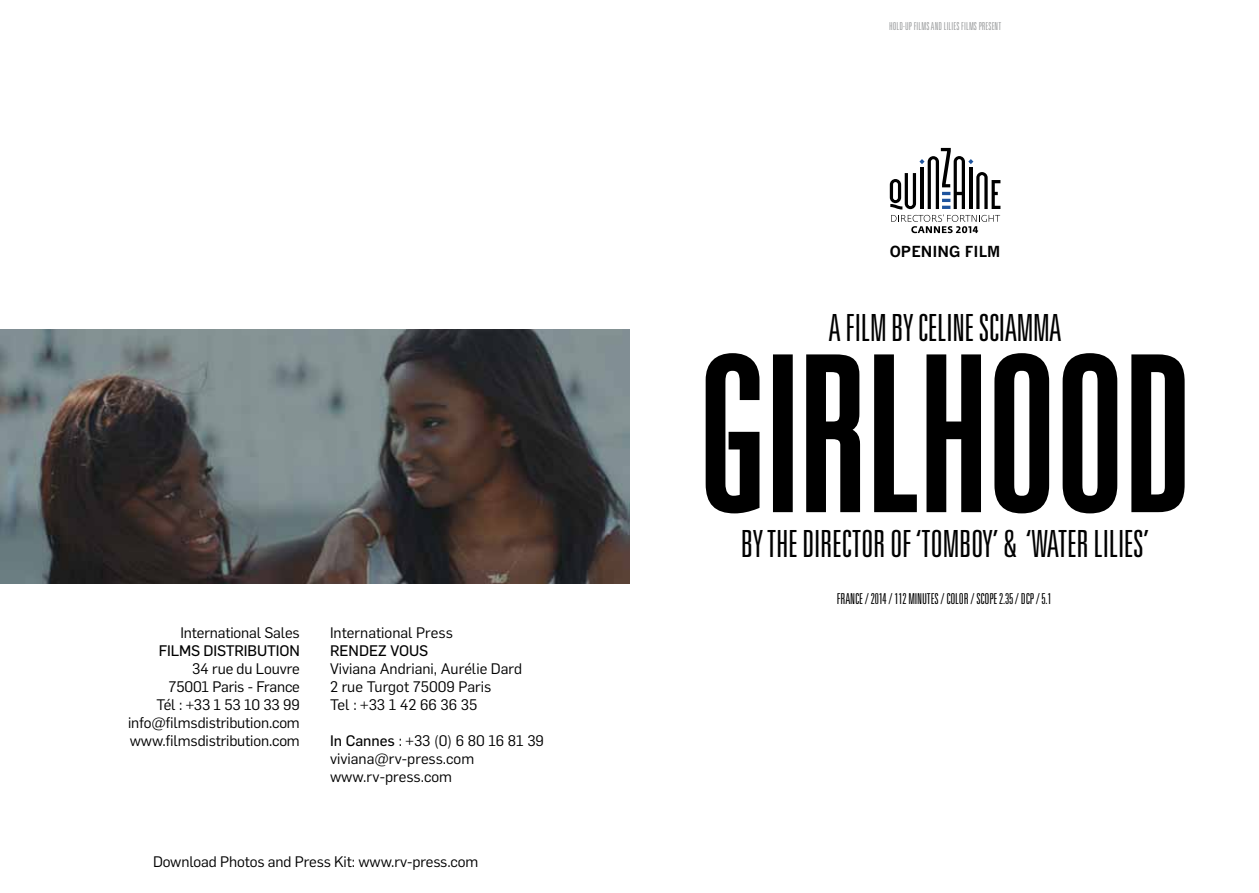
<style>
.page{position:relative;width:1259px;height:893px;background:#fff}
.page>*{position:absolute;margin:0;border:0;box-sizing:border-box;transform-origin:0 0}
.t1{font:300 ultra-condensed 37.35px "Univers LT";letter-spacing:-.01em;color:#000}
.t2{font:15px/18px "Flama";letter-spacing:-.01em;color:#000}
.t3{font:300 ultra-condensed 15px "Univers LT";letter-spacing:-.01em;color:#000}
.t4{font:15px "Flama Basic";letter-spacing:-.01em;color:#000}
.t5{font:700 14.85px "News Gothic";color:#000}
.t6{font:300 ultra-condensed 10.95px "Univers LT";letter-spacing:.01em;color:#9c9e9f}
.s1{font-family:"Flama Basic"}
</style>
<div class="page">
<svg style="left:705px;top:353px;width:479px;height:160px;fill:#000"></svg>
<svg style="left:890px;top:148px;width:110px;height:85px"></svg>
<img style="left:0;top:329px;width:629px;height:254px">
<p class="t2" style="left:180px;top:622px;width:121px">International Sales</p>
<p class="t4" style="left:159px;top:640px;width:143px">FILMS DISTRIBUTION</p>
<p class="t2" style="left:128px;top:658px;width:173px;text-align:right">34 rue du Louvre<br>75001 Paris - France<br>Tél : +33 1 53 10 33 99 info@filmsdistribution.com www.filmsdistribution.com</p>
<p class="t2" style="left:330px;top:622px;width:124px">International Press</p>
<p class="t4" style="left:330px;top:640px;width:100px">RENDEZ VOUS</p>
<p class="t2" style="left:330px;top:658px;width:194px">Viviana Andriani, Aurélie Dard<br>2 rue Turgot 75009 Paris<br>Tel : +33 1 42 66 36 35</p>
<p class="t2" style="left:330px;top:730px;width:215px"><span class="s1">In Cannes</span> : +33 (0) 6 80 16 81 39 viviana@rv-press.com www.rv-press.com</p>
<p class="t2" style="left:153px;top:852px;width:327px">Download Photos and Press Kit: www.rv-press.com</p>
<p class="t6" style="left:889px;top:20px;width:114px">HOLD-UP FILMS AND LILIES FILMS PRESENT</p>
<p class="t5" style="left:890px;top:242px;width:112px">OPENING FILM</p>
<h1 class="t1" style="left:828px;top:307px;width:235px">A FILM BY CELINE SCIAMMA</h1>
<h1 class="t1" style="left:740px;top:523px;width:73px">BY THE DIRECTOR</h1>
<h1 class="t1" style="left:890px;top:523px;width:44px">OF ‘TOMBOY</h1>
<h1 class="t1" style="left:992px;top:523px;width:158px">’ &amp; ‘WATER LILIES’</h1>
<p class="t3" style="left:837px;top:590px;width:216px">FRANCE / 2014 / 112 MINUTES / COLOR / SCOPE 2.35 / DCP / 5.1</p>
</div>
